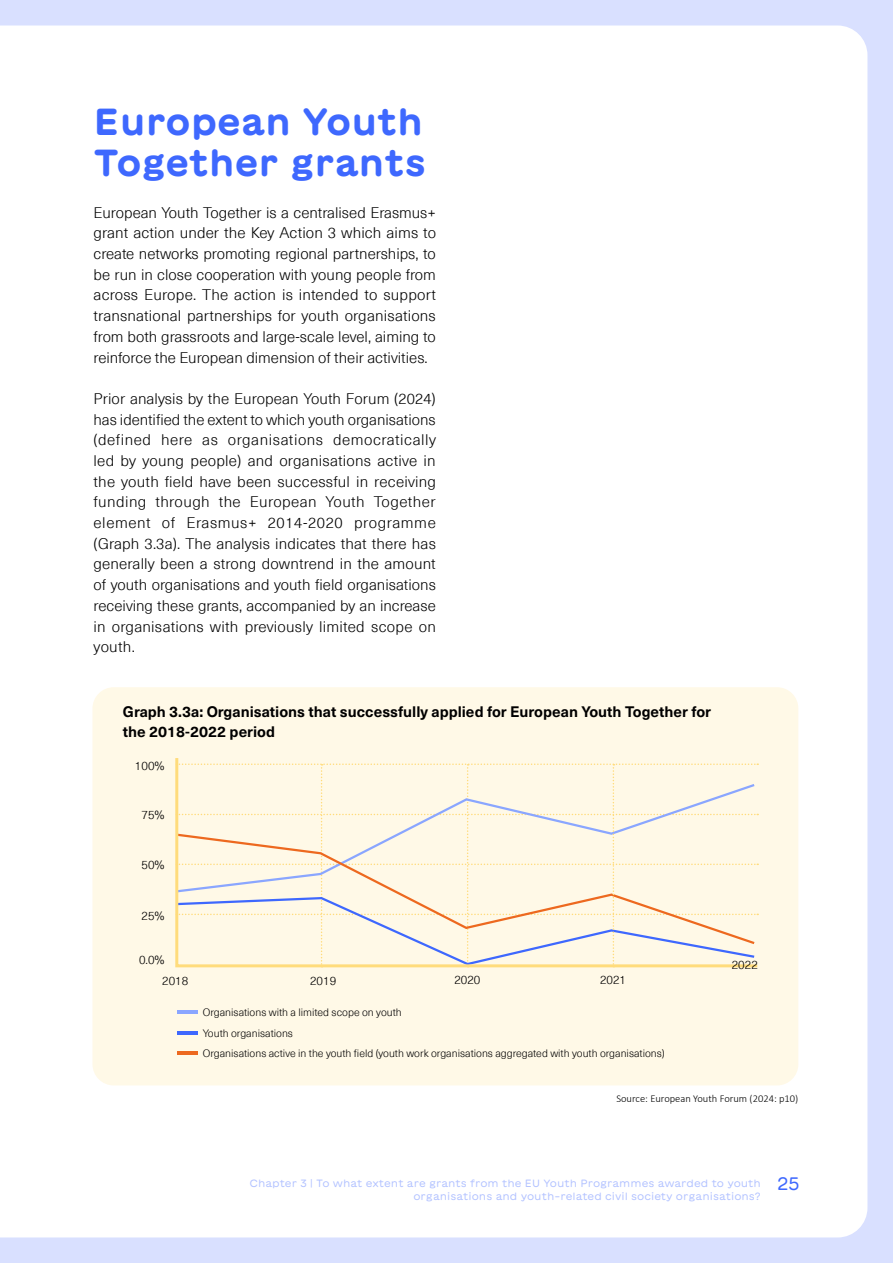
<style>
.page{position:relative;width:893px;height:1263px;background:#d9e0ff}
.page>*{position:absolute;margin:0;border:0;box-sizing:border-box;transform-origin:0 0}
.t1{font:700 37.5px/41.4px "GT Maru";color:#3e68fe}
.t2{font:18px "GT Maru";color:#3e68fe}
.t3{font:300 15px/20.7px "Neue Haas Unica W1 G";color:#000;text-align:justify}
.t4{font:700 15px/20.5px "Neue Haas Unica W1 G";color:#000}
.t5{font:300 12px "Neue Haas Unica W1 G";color:#000}
.t6{font:300 10.5px/20.5px "Neue Haas Unica W1 G";color:#000}
.t7{font:10.5px/13.5px "GT Maru";color:#b2c2ff;text-align:right}
.t8{font:300 10.5px "Calibri";color:#000}
</style>
<div class="page">
<div style="left:0;top:26px;width:867px;height:1211px;background:#fff"></div>
<div style="left:92px;top:687px;width:706px;height:398px;background:#fff9e7;border-radius:21px"></div>
<svg style="left:175px;top:758px;width:584px;height:210px"></svg>
<hr style="left:178px;top:1011px;width:20px;height:3px;background:#8aa6ff">
<hr style="left:178px;top:1031px;width:20px;height:3px;background:#3e68fe">
<hr style="left:178px;top:1052px;width:20px;height:3px;background:#ed691f">
<svg style="left:175px;top:763px;width:583px;height:204px"></svg>
<h1 class="t1" style="left:94px;top:101px;width:334px">European Youth<br>Together grants</h1>
<p class="t3" style="left:94px;top:201px;width:344px">European Youth Together is a centralised Erasmus+ grant action under the Key Action 3 which aims to create networks promoting regional partnerships, to be run in close cooperation with young people from across Europe. The action is intended to support transnational partnerships for youth organisations from both grassroots and large-scale level, aiming to reinforce the European dimension of their activities.</p>
<p class="t3" style="left:94px;top:387px;width:344px">Prior analysis by the European Youth Forum (2024) has identified the extent to which youth organisations (defined here as organisations democratically led by young people) and organisations active in the youth field have been successful in receiving funding through the European Youth Together element of Erasmus+ 2014-2020 programme (Graph 3.3a). The analysis indicates that there has generally been a strong downtrend in the amount of youth organisations and youth field organisations receiving these grants, accompanied by an increase in organisations with previously limited scope on</p>
<p class="t4" style="left:123px;top:700px;width:590px">Graph 3.3a: Organisations that successfully applied for European Youth Together for the 2018-2022 period</p>
<p class="t5" style="left:135px;top:757px;width:31px">100%</p>
<p class="t5" style="left:142px;top:806px;width:25px">75%</p>
<p class="t5" style="left:142px;top:856px;width:25px">50%</p>
<p class="t5" style="left:142px;top:907px;width:25px">25%</p>
<p class="t5" style="left:139px;top:951px;width:27px">0.0%</p>
<p class="t5" style="left:162px;top:972px;width:28px">2018</p>
<p class="t5" style="left:310px;top:972px;width:28px">2019</p>
<p class="t5" style="left:454px;top:971px;width:28px">2020</p>
<p class="t5" style="left:600px;top:971px;width:28px">2021</p>
<p class="t6" style="left:203px;top:1002px;width:463px">Organisations with a limited scope on youth<br>Youth organisations<br>Organisations active in the youth field (youth work organisations aggregated with youth organisations)</p>
<p class="t5" style="left:732px;top:956px;width:28px">2022</p>
<p class="t8" style="left:616px;top:1092px;width:183px">Source: European Youth Forum (2024: p10)</p>
<p class="t7" style="left:250px;top:1176px;width:513px">Chapter 3 | To what extent are grants from the EU Youth Programmes awarded to youth organisations and youth-related civil society organisations?</p>
<p class="t2" style="left:777px;top:1173px;width:23px">25</p>
</div>
